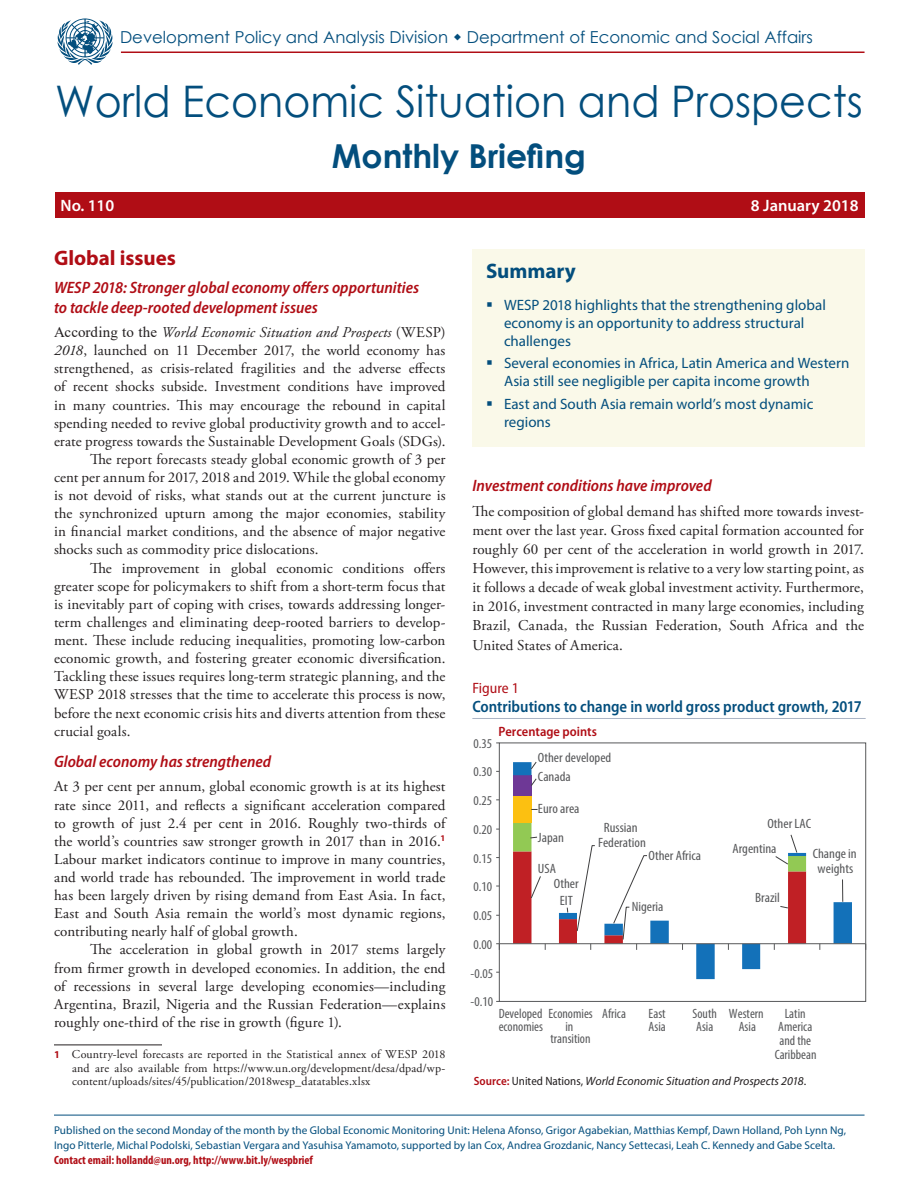
<style>
.page{position:relative;width:918px;height:1188px;background:#fff}
.page>*{position:absolute;margin:0;border:0;box-sizing:border-box;transform-origin:0 0}
.t1{font:43.5px "Century Gothic";color:#034e7d;scale:.95 1}
.t2{font:700 33px "Century Gothic";color:#034e7d}
.HL1{font:700 21px "Myriad Pro";color:#b00d15}
.Summary_header{font:700 21px "Myriad Pro";color:#034e7d}
.HL2_below_HL1{font:italic 600 semi-condensed 16.5px/19.6px "Myriad Pro";color:#b00d15}
.t3{font:16.5px "Century Gothic";color:#034e7d}
.HL2{font:italic 600 semi-condensed 16.5px "Myriad Pro";color:#b00d15}
.Figure_head_2{font:600 semi-condensed 16.5px "Myriad Pro";color:#034e7d}
.t4{font:600 16.5px "Myriad Pro";color:#fff}
.BodyText1st{font:15px/18.1px "Adobe Garamond Pro";letter-spacing:.01em;color:#231f20;text-align:justify}
.BodyText{font:15px/18.1px "Adobe Garamond Pro";letter-spacing:.01em;color:#231f20;text-align:justify}
.t5{font:15px/18px "Myriad Pro";color:#034e7d}
.Figure_head_1{font:semi-condensed 15px "Myriad Pro";color:#b00d15}
.t6{font:condensed 13.5px/12.9px "Myriad Pro";color:#57585a;text-align:center}
.t7{font:condensed 13.5px/14.9px "Myriad Pro";color:#57585a;text-align:center;scale:1.07 1}
.t8{font:600 semi-condensed 13.5px "Myriad Pro";color:#b00d15}
.Footnote{font:12px/13.5px "Adobe Garamond Pro";letter-spacing:.01em;color:#231f20;text-align:justify}
.BodyText-2{font:italic 12px "Myriad Pro";color:#231f20}
.t9{font:700 condensed 12px "Myriad Pro";color:#b00d15}
.t10{font:11.25px/15px "Myriad Pro";letter-spacing:.005em;color:#034e7d}
.s1{font-family:"Times New Roman"}
.s2{font-style:italic}
.s3{font-family:"Myriad Pro";font-weight:700;font-size:10.5px;color:#b00d15}
.s4{font-weight:600;font-style:normal;font-stretch:semi-condensed;color:#b00d15}
.s5{font-style:normal;font-stretch:semi-condensed}
.s6{font-style:normal}
</style>
<div class="page">
<hr style="left:54px;top:1045px;width:108px;height:1px;background:#231f20">
<div style="left:55px;top:192px;width:810px;height:26px;background:#b00d15"></div>
<hr style="left:54px;top:1115px;width:811px;height:1px;background:#034e7d">
<hr style="left:121px;top:52px;width:744px;height:1px;background:#b00d15">
<svg style="left:58px;top:18px;width:54px;height:47px"></svg>
<div style="left:472px;top:249px;width:393px;height:198px;background:#faf9e9"></div>
<div style="left:499px;top:743px;width:367px;height:259px;border:1px solid #57585a"></div>
<svg style="left:513px;top:762px;width:339px;height:217px"></svg>
<hr style="left:499px;top:943px;width:367px;height:1px;background:#57585a">
<svg style="left:496px;top:943px;width:4px;height:7px"></svg>
<svg style="left:530px;top:778px;width:7px;height:9px"></svg>
<svg style="left:513px;top:823px;width:293px;height:127px"></svg>
<svg style="left:842px;top:879px;width:1px;height:23px"></svg>
<svg style="left:530px;top:761px;width:7px;height:9px"></svg>
<hr style="left:472px;top:718px;width:394px;height:1px;background:#abb4c5">
<p class="t3" style="left:120px;top:26px;width:694px">Development Policy and Analysis Division Department of Economic and Social Affairs</p>
<p class="t1" style="left:55px;top:71px;width:852px">World Economic Situation and Prospects</p>
<p class="t2" style="left:332px;top:131px;width:256px">Monthly Briefing</p>
<p class="t4" style="left:61px;top:195px;width:55px">No. 110</p>
<p class="t4" style="left:751px;top:195px;width:109px">8 January 2018</p>
<p class="HL1" style="left:54px;top:244px;width:123px">Global issues</p>
<p class="HL2_below_HL1" style="left:54px;top:278px;width:367px">WESP 2018: Stronger global economy offers opportunities to tackle deep-rooted development issues</p>
<p class="BodyText1st" style="left:54px;top:324px;width:393px"><span class="s1">According to the</span> <span class="s2">World Economic Situation and Prospects</span> (WESP)<br><span class="s2">2018</span>, launched on 11 December 2017, the world economy has strengthened, as crisis-related fragilities and the adverse effects of recent shocks subside. Investment conditions have improved in many countries. This may encourage the rebound in capital spending needed to revive global productivity growth and to accel&shy;erate progress towards the Sustainable Development Goals (SDGs).</p>
<p class="BodyText" style="left:54px;top:451px;width:393px;text-indent:36px">The report forecasts steady global economic growth of 3 per cent per annum for 2017, 2018 and 2019. While the global economy is not devoid of risks, what stands out at the current juncture is the synchronized upturn among the major economies, stability in financial market conditions, and the absence of major negative shocks such as commodity price dislocations.</p>
<p class="BodyText" style="left:54px;top:559px;width:393px;text-indent:36px">The improvement in global economic conditions offers greater scope for policymakers to shift from a short-term focus that is inevitably part of coping with crises, towards addressing longer&shy;term challenges and eliminating deep-rooted barriers to develop&shy;ment. These include reducing inequalities, promoting low-carbon economic growth, and fostering greater economic diversification.<br>Tackling these issues requires long-term strategic planning, and the WESP 2018 stresses that the time to accelerate this process is now, before the next economic crisis hits and diverts attention from these crucial goals.</p>
<p class="HL2" style="left:54px;top:753px;width:219px">Global economy has strengthened</p>
<p class="BodyText1st" style="left:54px;top:778px;width:393px">At 3 per cent per annum, global economic growth is at its highest rate since 2011, and reflects a significant acceleration compared to growth of just 2.4 per cent in 2016. Roughly two-thirds of the world’s countries saw stronger growth in 2017 than in 2016.<sup>1<br></sup>Labour market indicators continue to improve in many countries, and world trade has rebounded. The improvement in world trade has been largely driven by rising demand from East Asia. In fact, East and South Asia remain the world’s most dynamic regions, contributing nearly half of global growth.</p>
<p class="BodyText" style="left:54px;top:941px;width:393px;text-indent:36px">The acceleration in global growth in 2017 stems largely from firmer growth in developed economies. In addition, the end of recessions in several large developing economies—including Argentina, Brazil, Nigeria and the Russian Federation—explains roughly one-third of the rise in growth (figure 1).</p>
<p class="Footnote" style="left:72px;top:1048px;width:375px;text-indent:-18px"><span class="s3">1</span> Country-level forecasts are reported in the Statistical annex of WESP 2018 and are also available from https://www.un.org/development/desa/dpad/wp&shy;content/uploads/sites/45/publication/2018wesp_datatables.xlsx</p>
<p class="Summary_header" style="left:486px;top:257px;width:91px">Summary</p>
<p class="t5" style="left:504px;top:295px;width:323px">WESP 2018 highlights that the strengthening global economy is an opportunity to address structural challenges</p>
<p class="t5" style="left:504px;top:354px;width:347px">Several economies in Africa, Latin America and Western<br>Asia still see negligible per capita income growth</p>
<p class="t5" style="left:504px;top:394px;width:311px">East and South Asia remain world’s most dynamic regions</p>
<p class="HL2" style="left:472px;top:476px;width:241px">Investment conditions have improved</p>
<p class="BodyText1st" style="left:472px;top:502px;width:393px;line-height:19px">The composition of global demand has shifted more towards invest&shy;ment over the last year. Gross fixed capital formation accounted for roughly 60 per cent of the acceleration in world growth in 2017.<br>However, this improvement is relative to a very low starting point, as it follows a decade of weak global investment activity. Furthermore, in 2016, investment contracted in many large economies, including Brazil, Canada, the Russian Federation, South Africa and the United States of America.</p>
<p class="Figure_head_1" style="left:472px;top:679px;width:48px">Figure 1</p>
<p class="Figure_head_2" style="left:472px;top:697px;width:391px">Contributions to change in world gross product growth, 2017</p>
<p class="t8" style="left:498px;top:724px;width:100px">Percentage points</p>
<p class="t6" style="left:473px;top:737px;width:20px">0.35</p>
<p class="t6" style="left:473px;top:765px;width:20px">0.30</p>
<p class="t6" style="left:473px;top:794px;width:20px">0.25</p>
<p class="t6" style="left:473px;top:823px;width:20px">0.20</p>
<p class="t6" style="left:473px;top:851px;width:20px">0.15</p>
<p class="t6" style="left:473px;top:880px;width:20px">0.10</p>
<p class="t6" style="left:473px;top:909px;width:20px">0.05</p>
<p class="t6" style="left:473px;top:938px;width:20px">0.00</p>
<p class="t6" style="left:471px;top:966px;width:24px">-0.05</p>
<p class="t7" style="left:538px;top:750px;width:70px">Other developed</p>
<p class="t7" style="left:538px;top:769px;width:32px">Canada</p>
<p class="t7" style="left:538px;top:801px;width:40px">Euro area</p>
<p class="t7" style="left:538px;top:830px;width:26px">Japan</p>
<p class="t7" style="left:538px;top:861px;width:18px">USA</p>
<p class="t7" style="left:554px;top:876px;width:25px;line-height:16.2px">Other<br>EIT</p>
<p class="t7" style="left:598px;top:820px;width:46px">Russian<br>Federation</p>
<p class="t7" style="left:649px;top:848px;width:51px">Other Africa</p>
<p class="t7" style="left:632px;top:899px;width:31px">Nigeria</p>
<p class="t7" style="left:767px;top:816px;width:42px">Other LAC</p>
<p class="t7" style="left:732px;top:841px;width:43px">Argentina</p>
<p class="t7" style="left:755px;top:890px;width:25px">Brazil</p>
<p class="t7" style="left:813px;top:846px;width:43px">Change in weights</p>
<p class="t6" style="left:471px;top:995px;width:24px">-0.10</p>
<p class="t6" style="left:499px;top:1006px;width:96px;text-align:left">Developed Economies economies</p>
<p class="t6" style="left:550px;top:1019px;width:42px">in transition</p>
<p class="t6" style="left:602px;top:1007px;width:25px">Africa</p>
<p class="t6" style="left:649px;top:1006px;width:19px;line-height:13.5px;text-align:left">East<br>Asia</p>
<p class="t6" style="left:693px;top:1006px;width:26px;line-height:13.5px;text-align:left">South<br>Asia</p>
<p class="t6" style="left:729px;top:1007px;width:36px">Western<br>Asia</p>
<p class="t6" style="left:778px;top:1007px;width:35px">Latin<br>America</p>
<p class="t6" style="left:775px;top:1033px;width:43px;line-height:14.4px">and the<br>Caribbean</p>
<p class="BodyText-2" style="left:474px;top:1074px;width:334px"><span class="s4">Source:</span> <span class="s5">United Nations,</span> World Economic Situation and Prospects 2018<span class="s6">.</span></p>
<p class="t10" style="left:54px;top:1123px;width:794px">Published on the second Monday of the month by the Global Economic Monitoring Unit: Helena Afonso, Grigor Agabekian, Matthias Kempf, Dawn Holland, Poh Lynn Ng,<br>Ingo Pitterle, Michal Podolski, Sebastian Vergara and Yasuhisa Yamamoto, supported by Ian Cox, Andrea Grozdanic, Nancy Settecasi, Leah C. Kennedy and Gabe Scelta.</p>
<p class="t9" style="left:54px;top:1153px;width:261px">Contact email: hollandd@un.org, http://www.bit.ly/wespbrief</p>
</div>
